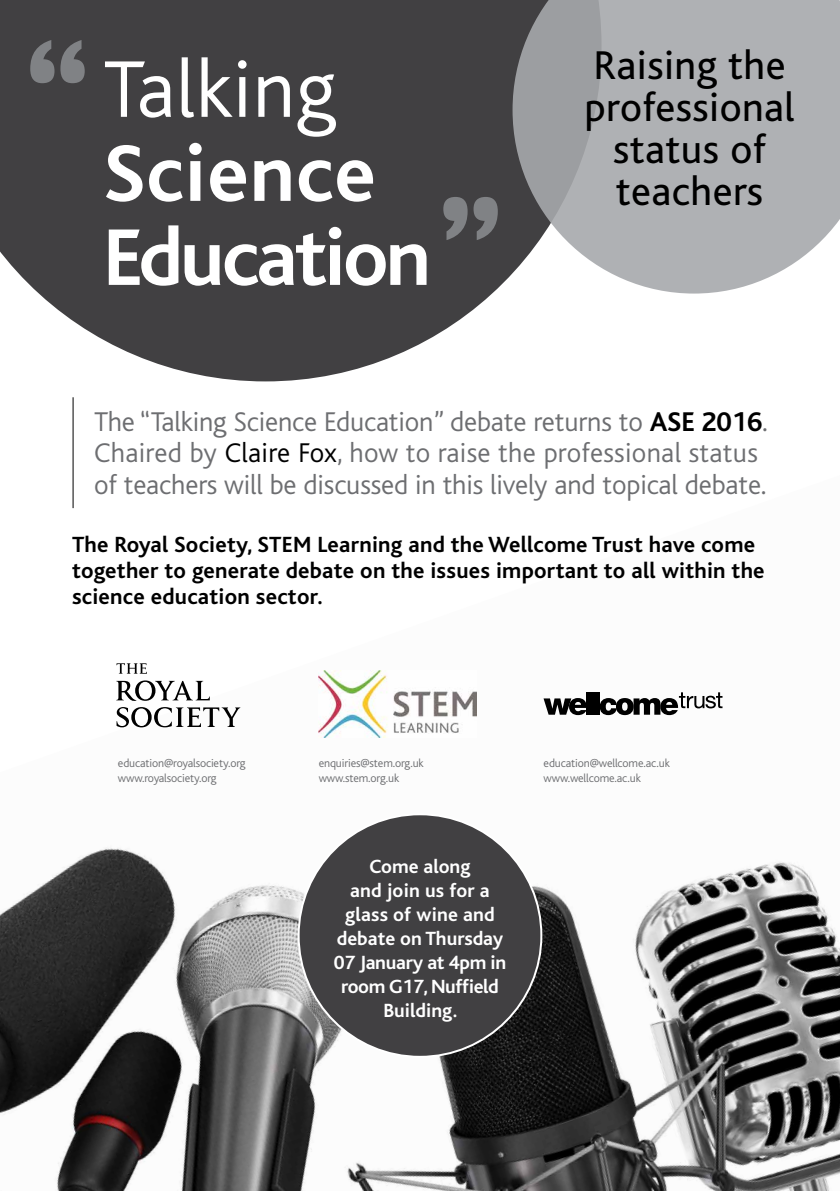
<style>
.page{position:relative;width:840px;height:1191px;background:#fff}
.page>*{position:absolute;margin:0;border:0;box-sizing:border-box;transform-origin:0 0}
.t1{font:700 141.4px "Britannic";color:#808285}
.t2{font:700 84px/84px "Bliss";letter-spacing:-.035em;color:#fff}
.t3{font:300 84px "Bliss";letter-spacing:.01em;color:#fff}
.t4{font:42px/42px "Bliss";letter-spacing:.01em;color:#000;text-align:center}
.t5{font:300 28.4px/31.2px "Bliss";letter-spacing:-.005em;color:#6d6e71}
.t6{font:700 23px/26px "Bliss";letter-spacing:.01em;color:#000}
.t7{font:700 20px/24px "Bliss";color:#fff;text-align:center}
.t8{font:300 12px/15px "Bliss";letter-spacing:-.01em;color:#6d6e71}
.s1{font-weight:700;color:#000}
.s2{color:#000}
</style>
<div class="page">
<img style="left:0;top:508px;width:839px;height:683px">
<svg style="left:0;top:0;width:512px;height:381px;background:#535254"></svg>
<svg style="left:512px;top:0;width:327px;height:293px;background:#aeb0b2"></svg>
<div style="left:586px;top:692px;width:6px;height:22px;background:#000"></div>
<div style="left:593px;top:692px;width:6px;height:22px;background:#000"></div>
<svg style="left:543px;top:698px;width:43px;height:17px"></svg>
<svg style="left:599px;top:692px;width:123px;height:23px"></svg>
<svg style="left:116px;top:680px;width:124px;height:47px"></svg>
<svg style="left:116px;top:663px;width:31px;height:10px"></svg>
<div style="left:298px;top:814px;width:243px;height:242px;background:#414042;border-radius:50%"></div>
<hr style="left:72px;top:397px;width:2px;height:111px;background:#000">
<img style="left:318px;top:670px;width:158px;height:67px">
<h1 class="t1" style="left:24px;top:9px;width:69px">“</h1>
<h2 class="t3" style="left:103px;top:45px;width:234px">Talking</h2>
<h2 class="t2" style="left:103px;top:133px;width:329px">Science<br>Education</h2>
<h1 class="t1" style="left:504px;top:271px;width:69px;rotate:-180deg">“</h1>
<h3 class="t4" style="left:584px;top:45px;width:211px">Raising the professional status of teachers</h3>
<p class="t5" style="left:94px;top:407px;width:675px">The “Talking Science Education” debate returns to <span class="s1">ASE 2016</span>.<br>Chaired by <span class="s2">Claire Fox</span>, how to raise the professional status of teachers will be discussed in this lively and topical debate.</p>
<p class="t6" style="left:72px;top:531px;width:693px">The Royal Society, STEM Learning and the Wellcome Trust have come together to generate debate on the issues important to all within the science education sector.</p>
<p class="t8" style="left:118px;top:756px;width:129px">education@royalsociety.org www.royalsociety.org</p>
<p class="t8" style="left:318px;top:756px;width:106px">enquiries@stem.org.uk www.stem.org.uk</p>
<p class="t8" style="left:543px;top:756px;width:127px">education@wellcome.ac.uk www.wellcome.ac.uk</p>
<p class="t7" style="left:333px;top:854px;width:174px">Come along<br>and join us for a glass of wine and debate on Thursday<br>07 January at 4pm in room G17, Nuffield<br>Building.</p>
</div>
